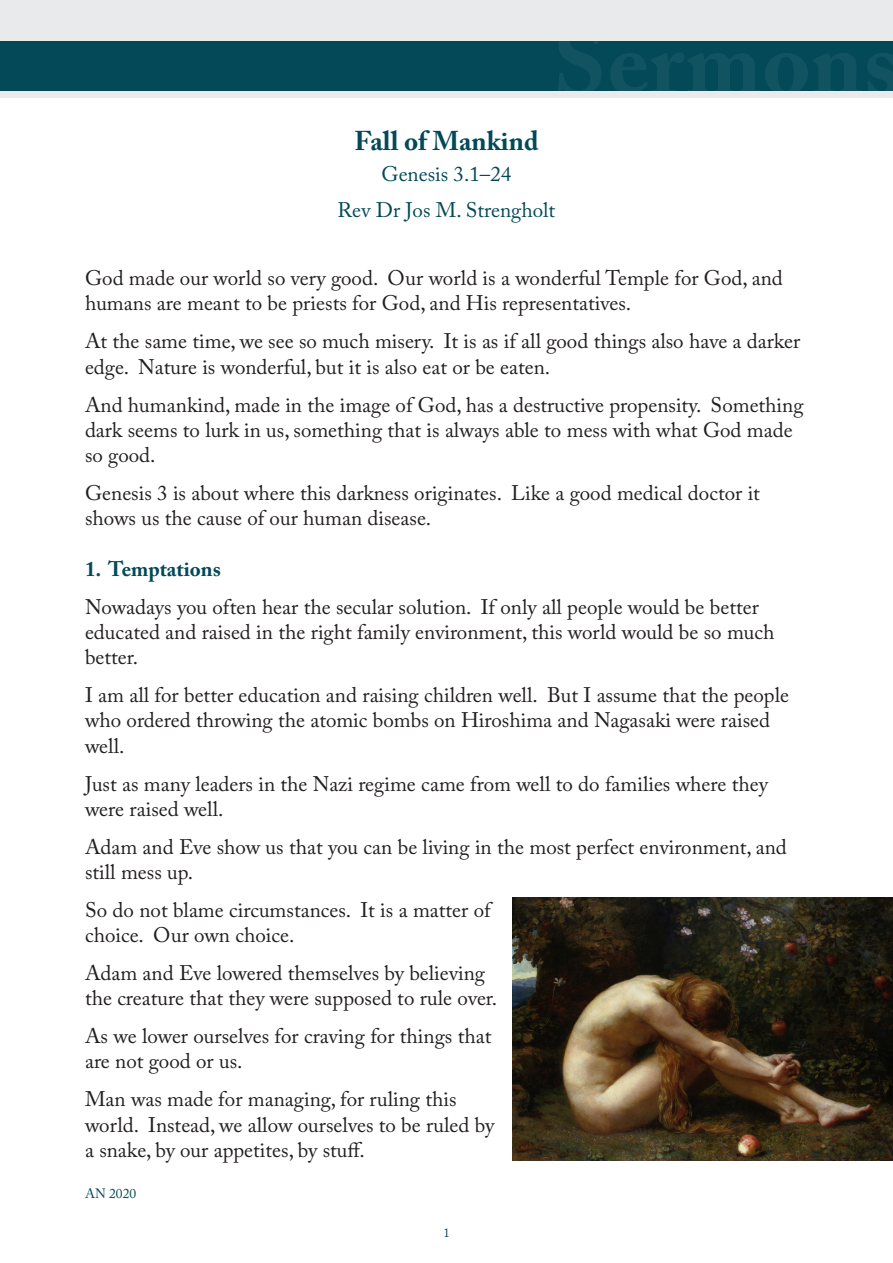
<style>
.page{position:relative;width:893px;height:1263px;background:#fff}
.page>*{position:absolute;margin:0;border:0;box-sizing:border-box;transform-origin:0 0}
.t1{font:700 27px "Adobe Caslon Pro";color:#034958}
.Text_2{font:21px/25.2px "Adobe Caslon Pro";color:#231f20}
.Text_begain{font:21px/25.2px "Adobe Caslon Pro";color:#231f20}
.Jos_Name{font:21px "Adobe Caslon Pro";color:#034958}
.Nomber_Verse_in_titl{font:21px "Adobe Caslon Pro";color:#034958}
.Side_title{font:700 21px "Adobe Caslon Pro";color:#034958}
.t2{font:13.5px "Adobe Caslon Pro";color:#034958}
.Numbers_verses{font:12px "Bookman Old Style";color:#034958}
</style>
<div class="page">
<div style="left:0;top:0;width:893px;height:97px;background:#e9eaeb"></div>
<div style="left:0;top:41px;width:893px;height:50px;background:#034958"></div>
<img style="left:513px;top:897px;width:380px;height:264px">
<p class="t1" style="left:354px;top:125px;width:186px">Fall of Mankind</p>
<p class="Nomber_Verse_in_titl" style="left:381px;top:161px;width:131px">Genesis 3.1–24</p>
<p class="Jos_Name" style="left:338px;top:198px;width:219px">Rev Dr Jos M. Strengholt</p>
<p class="Text_begain" style="left:85px;top:265px;width:699px">God made our world so very good. Our world is a wonderful Temple for God, and humans are meant to be priests for God, and His representatives.</p>
<p class="Text_2" style="left:85px;top:328px;width:717px">At the same time, we see so much misery. It is as if all good things also have a darker edge. Nature is wonderful, but isit also eat or be eaten.</p>
<p class="Text_2" style="left:85px;top:392px;width:720px">And humankind, made in the image of God, has a destructive propensity. Something dark seems to lurk in us, something that is always able to mess with what God made so good.</p>
<p class="Text_2" style="left:85px;top:480px;width:676px">Genesis is3 about where this darkness originates. Like a good medical doctor it shows us the cause of our human disease.</p>
<p class="Side_title" style="left:85px;top:556px;width:137px">1. Temptations</p>
<p class="Text_2" style="left:85px;top:594px;width:691px">Nowadays you often hear the secular solution. If only all people would be better educated and raised in the right family environment, this world would be so much better.</p>
<p class="Text_2" style="left:85px;top:682px;width:705px">I am all for better education and raising children well. But I assume that the people who ordered throwing the atomic bombs on Hiroshima and Nagasaki were raised well.</p>
<p class="Text_2" style="left:85px;top:771px;width:684px">Just as many leaders in the Nazi regime came from well to do families where they were raised well.</p>
<p class="Text_2" style="left:85px;top:834px;width:703px">Adam and Eve show us that you can be living in the most perfect environment, and still mess up.</p>
<p class="Text_2" style="left:85px;top:897px;width:407px">So do not blame circumstances. It is a matter of choice. Our own choice.</p>
<p class="Text_2" style="left:85px;top:960px;width:414px">Adam and Eve lowered themselves by believing the creature that they were supposed to rule over.</p>
<p class="Text_2" style="left:85px;top:1023px;width:408px">As we lower ourselves for craving for things that are not good or us.</p>
<p class="Text_2" style="left:85px;top:1086px;width:411px">Man was made for managing, for ruling this world. Instead, we allow ourselves to be ruled by a snake, by our appetites, by stuff.</p>
<p class="t2" style="left:85px;top:1185px;width:53px">AN 2020</p>
<p class="Numbers_verses" style="left:443px;top:1225px;width:9px">1</p>
</div>
